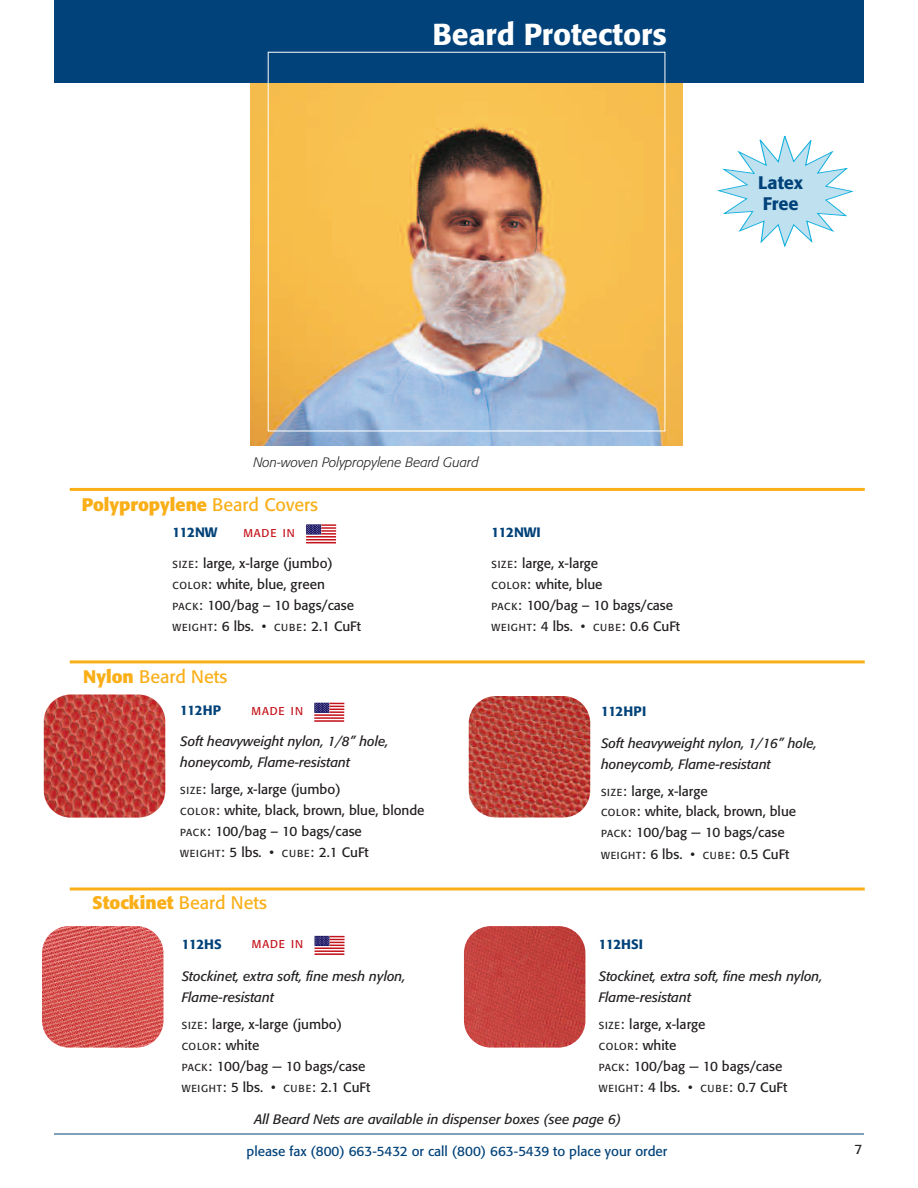
<style>
.page{position:relative;width:918px;height:1188px;background:#fff}
.page>*{position:absolute;margin:0;border:0;box-sizing:border-box;transform-origin:0 0}
.t1{font:500 30px "Formata";color:#fff}
.t2{font:700 18px "Formata";color:#faaf18}
.t3{font:18px "Formata";color:#faaf18}
.t4{font:500 18px/21px "Formata";color:#004279}
.t5{font:13.5px/21px "Formata";color:#231f20}
.t6{font:italic 13.5px/21px "Formata";color:#231f20}
.t7{font:13.5px "Formata";color:#004279}
.t8{font:500 13.5px "Formata";color:#004279}
.t9{font:italic 300 13.5px "Formata";color:#231f20}
.t10{font:11.25px "Formata";letter-spacing:.075em;color:#c4121a}
.s1{font-weight:400}
.s2{font-size:10.2px}
.s3{font-weight:700}
</style>
<div class="page">
<img style="left:250px;top:83px;width:432px;height:363px">
<div style="left:54px;top:0;width:810px;height:83px;background:#004279"></div>
<hr style="left:54px;top:1134px;width:810px;height:1px;background:#004279">
<svg style="left:306px;top:524px;width:30px;height:19px"></svg>
<svg style="left:314px;top:703px;width:30px;height:19px"></svg>
<svg style="left:314px;top:936px;width:31px;height:19px"></svg>
<svg style="left:719px;top:135px;width:134px;height:111px"></svg>
<hr style="left:70px;top:488px;width:795px;height:3px;background:#faaf18">
<hr style="left:70px;top:660px;width:795px;height:3px;background:#faaf18">
<img style="left:44px;top:694px;width:121px;height:124px;border-radius:27px">
<img style="left:469px;top:696px;width:121px;height:122px;border-radius:27px">
<hr style="left:70px;top:887px;width:795px;height:3px;background:#faaf18">
<img style="left:42px;top:926px;width:122px;height:122px;border-radius:27px">
<img style="left:464px;top:926px;width:121px;height:122px;border-radius:27px">
<div style="left:268px;top:52px;width:397px;height:379px;border:1px solid #fff"></div>
<h1 class="t1" style="left:432px;top:22px;width:236px">Beard Protectors</h1>
<h2 class="t4" style="left:758px;top:174px;width:46px">Latex<br>Free</h2>
<p class="t9" style="left:253px;top:457px;width:227px">Non-woven Polypropylene Beard Guard</p>
<h2 class="t2" style="left:82px;top:497px;width:238px">Polypropylene <span class="s1">Beard Covers</span></h2>
<p class="t10" style="left:243px;top:528px;width:53px">MADE IN</p>
<p class="t8" style="left:172px;top:526px;width:47px">112NW</p>
<p class="t5" style="left:172px;top:554px;width:190px"><span class="s2">SIZE</span>: large, x-large (jumbo)<br><span class="s2">COLOR</span>: white, blue, green<br><span class="s2">PACK</span>: 100/bag – 10 bags/case<br><span class="s2">WEIGHT</span>: 6 lbs. • <span class="s2">CUBE</span>: 2.1 CuFt</p>
<p class="t8" style="left:492px;top:526px;width:51px">112NWI</p>
<p class="t5" style="left:492px;top:554px;width:190px"><span class="s2">SIZE</span>: large, x-large<br><span class="s2">COLOR</span>: white, blue<br><span class="s2">PACK</span>: 100/bag – 10 bags/case<br><span class="s2">WEIGHT</span>: 4 lbs. • <span class="s2">CUBE</span>: 0.6 CuFt</p>
<h2 class="t3" style="left:83px;top:669px;width:146px"><span class="s3">Nylon</span> Beard Nets</h2>
<p class="t8" style="left:180px;top:704px;width:42px">112HP</p>
<p class="t6" style="left:180px;top:732px;width:210px">Soft heavyweight nylon, 1/8” hole, honeycomb, Flame-resistant</p>
<p class="t5" style="left:180px;top:780px;width:246px"><span class="s2">SIZE</span>: large, x-large (jumbo)<br><span class="s2">COLOR</span>: white, black, brown, blue, blonde<br><span class="s2">PACK</span>: 100/bag – 10 bags/case<br><span class="s2">WEIGHT</span>: 5 lbs. • <span class="s2">CUBE</span>: 2.1 CuFt</p>
<p class="t10" style="left:252px;top:707px;width:53px">MADE IN</p>
<p class="t8" style="left:601px;top:705px;width:47px">112HPI</p>
<p class="t6" style="left:601px;top:733px;width:217px">Soft heavyweight nylon, 1/16” hole, honeycomb, Flame-resistant</p>
<p class="t5" style="left:601px;top:781px;width:197px"><span class="s2">SIZE</span>: large, x-large<br><span class="s2">COLOR</span>: white, black, brown, blue<br><span class="s2">PACK</span>: 100/bag — 10 bags/case<br><span class="s2">WEIGHT</span>: 6 lbs. • <span class="s2">CUBE</span>: 0.5 CuFt</p>
<h2 class="t2" style="left:92px;top:895px;width:176px">Stockinet <span class="s1">Beard Nets</span></h2>
<p class="t8" style="left:182px;top:939px;width:41px">112HS</p>
<p class="t6" style="left:182px;top:967px;width:225px">Stockinet, extra soft, fine mesh nylon,<br>Flame-resistant</p>
<p class="t5" style="left:182px;top:1015px;width:190px"><span class="s2">SIZE</span>: large, x-large (jumbo)<br><span class="s2">COLOR</span>: white<br><span class="s2">PACK</span>: 100/bag — 10 bags/case<br><span class="s2">WEIGHT</span>: 5 lbs. • <span class="s2">CUBE</span>: 2.1 CuFt</p>
<p class="t10" style="left:252px;top:940px;width:53px">MADE IN</p>
<p class="t8" style="left:599px;top:939px;width:46px">112HSI</p>
<p class="t6" style="left:599px;top:967px;width:225px">Stockinet, extra soft, fine mesh nylon,<br>Flame-resistant</p>
<p class="t5" style="left:599px;top:1015px;width:190px"><span class="s2">SIZE</span>: large, x-large<br><span class="s2">COLOR</span>: white<br><span class="s2">PACK</span>: 100/bag — 10 bags/case<br><span class="s2">WEIGHT</span>: 4 lbs. • <span class="s2">CUBE</span>: 0.7 CuFt</p>
<p class="t6" style="left:254px;top:1110px;width:368px">All Beard Nets are available in dispenser boxes (see page 6)</p>
<p class="t7" style="left:247px;top:1145px;width:422px">please fax (800) 663-5432 or call (800) 663-5439 to place your order</p>
<p class="t5" style="left:855px;top:1140px;width:9px">7</p>
</div>
